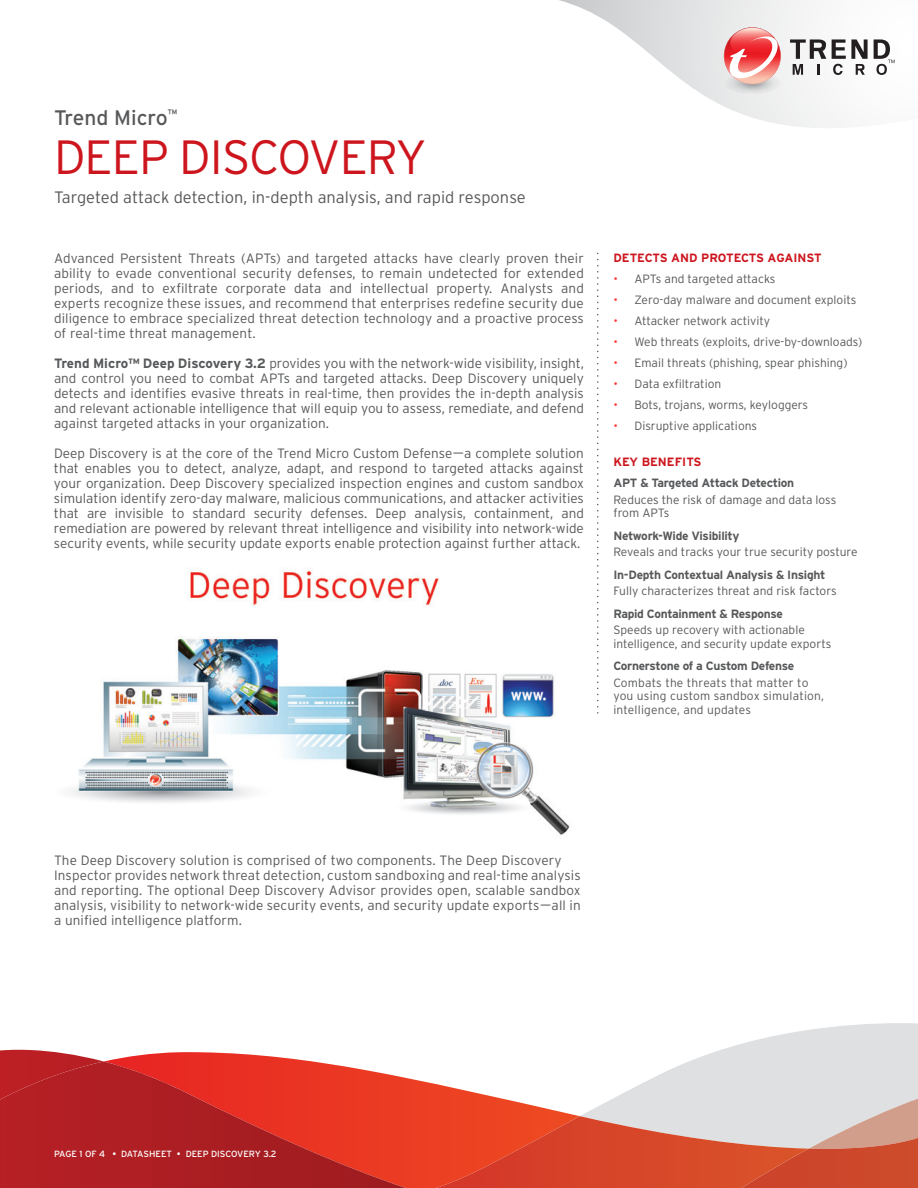
<style>
.page{position:relative;width:918px;height:1188px;background:#fff}
.page>*{position:absolute;margin:0;border:0;box-sizing:border-box;transform-origin:0 0}
.t1{font:300 48px "Interstate";letter-spacing:-.02em;color:#cd151d}
.t2{font:21px "Interstate";color:#57585a}
.t3{font:300 16.5px "Interstate";color:#57585a}
.t4{font:300 13.5px/15px "Interstate";letter-spacing:.01em;color:#57585a;text-align:justify}
.t5{font:300 12px/13.5px "Interstate";color:#57585a}
.t6{font:700 12px "Interstate";letter-spacing:-.025em;color:#57585a}
.t7{font:700 12px "Interstate";color:#cd151d}
.t8{font:9px "Interstate";color:#fff}
.s1{font-weight:700}
.s2{color:#f33}
</style>
<div class="page">
<svg style="left:559px;top:0;width:315px;height:128px"></svg>
<img style="left:724px;top:84px;width:57px;height:11px">
<svg style="left:790px;top:39px;width:36px;height:36px"></svg>
<svg style="left:832px;top:39px;width:36px;height:36px"></svg>
<svg style="left:874px;top:39px;width:21px;height:36px"></svg>
<svg style="left:724px;top:27px;width:57px;height:57px"></svg>
<svg style="left:106px;top:1052px;width:330px;height:136px"></svg>
<svg style="left:436px;top:1023px;width:482px;height:165px"></svg>
<svg style="left:0;top:1050px;width:102px;height:11px"></svg>
<img style="left:0;top:1061px;width:406px;height:127px">
<svg style="left:597px;top:253px;width:1px;height:460px"></svg>
<img style="left:69px;top:570px;width:501px;height:265px">
<h2 class="t2" style="left:54px;top:105px;width:125px">Trend Micro<sup>™</sup></h2>
<h1 class="t1" style="left:54px;top:128px;width:374px">DEEP DISCOVERY</h1>
<p class="t3" style="left:54px;top:187px;width:473px">Targeted attack detection, in-depth analysis, and rapid response</p>
<p class="t4" style="left:54px;top:251px;width:531px">Advanced Persistent Threats (APTs) and targeted attacks have clearly proven their ability to evade conventional security defenses, to remain undetected for extended periods, and to exfiltrate corporate data and intellectual property. Analysts and experts recognize these issues, and recommend that enterprises redefine security due diligence to embrace specialized threat detection technology and a proactive process of real-time threat management.</p>
<p class="t4" style="left:54px;top:356px;width:531px"><span class="s1">Trend Micro™ Deep Discovery 3.2</span> provides you with the network-wide visibility, insight, and control you need to combat APTs and targeted attacks. Deep Discovery uniquely detects and identifies evasive threats in real-time, then provides the in-depth analysis and relevant actionable intelligence that will equip you to assess, remediate, and defend against targeted attacks in your organization.</p>
<p class="t4" style="left:54px;top:446px;width:531px">Deep Discovery is at the core of the Trend Micro Custom Defense—a complete solution that enables you to detect, analyze, adapt, and respond to targeted attacks against your organization. Deep Discovery specialized inspection engines and custom sandbox simulation identify zero-day malware, malicious communications, and attacker activities that are invisible to standard security defenses. Deep analysis, containment, and remediation are powered by relevant threat intelligence and visibility into network-wide security events, while security update exports enable protection against further attack.</p>
<p class="t7" style="left:613px;top:251px;width:210px">DETECTS AND PROTECTS AGAINST</p>
<p class="t5" style="left:613px;top:272px;width:164px"><span class="s2">•</span> APTs and targeted attacks</p>
<p class="t5" style="left:613px;top:293px;width:245px"><span class="s2">•</span> Zero-day malware and document exploits</p>
<p class="t5" style="left:613px;top:314px;width:158px"><span class="s2">•</span> Attacker network activity</p>
<p class="t5" style="left:613px;top:335px;width:250px"><span class="s2">•</span> Web threats (exploits, drive-by-downloads)</p>
<p class="t5" style="left:613px;top:356px;width:236px"><span class="s2">•</span> Email threats (phishing, spear phishing)</p>
<p class="t5" style="left:613px;top:377px;width:109px"><span class="s2">•</span> Data exfiltration</p>
<p class="t5" style="left:613px;top:398px;width:196px"><span class="s2">•</span> Bots, trojans, worms, keyloggers</p>
<p class="t5" style="left:613px;top:419px;width:145px"><span class="s2">•</span> Disruptive applications</p>
<p class="t7" style="left:613px;top:455px;width:90px">KEY BENEFITS</p>
<p class="t6" style="left:613px;top:476px;width:182px">APT &amp; Targeted Attack Detection</p>
<p class="t5" style="left:613px;top:493px;width:224px">Reduces the risk of damage and data loss from APTs</p>
<p class="t6" style="left:613px;top:528px;width:127px">Network-Wide Visibility</p>
<p class="t5" style="left:613px;top:545px;width:246px">Reveals and tracks your true security posture</p>
<p class="t6" style="left:613px;top:567px;width:214px">In-Depth Contextual Analysis &amp; Insight</p>
<p class="t5" style="left:613px;top:584px;width:225px">Fully characterizes threat and risk factors</p>
<p class="t6" style="left:613px;top:606px;width:171px">Rapid Containment &amp; Response</p>
<p class="t5" style="left:613px;top:623px;width:219px">Speeds up recovery with actionable intelligence, and security update exports</p>
<p class="t6" style="left:613px;top:659px;width:182px">Cornerstone of a Custom Defense</p>
<p class="t5" style="left:613px;top:676px;width:212px">Combats the threats that matter to you using custom sandbox simulation, intelligence, and updates</p>
<p class="t4" style="left:54px;top:853px;width:528px;text-align:left">The Deep Discovery solution is comprised of two components. The Deep Discovery Inspector provides network threat detection, custom sandboxing and real-time analysis and reporting. The optional Deep Discovery Advisor provides open, scalable sandbox analysis, visibility to network-wide security events, and security update exports—all in a unified intelligence platform.</p>
<p class="t8" style="left:54px;top:1148px;width:224px">PAGE 1 OF 4 • DATASHEET • DEEP DISCOVERY 3.2</p>
</div>
